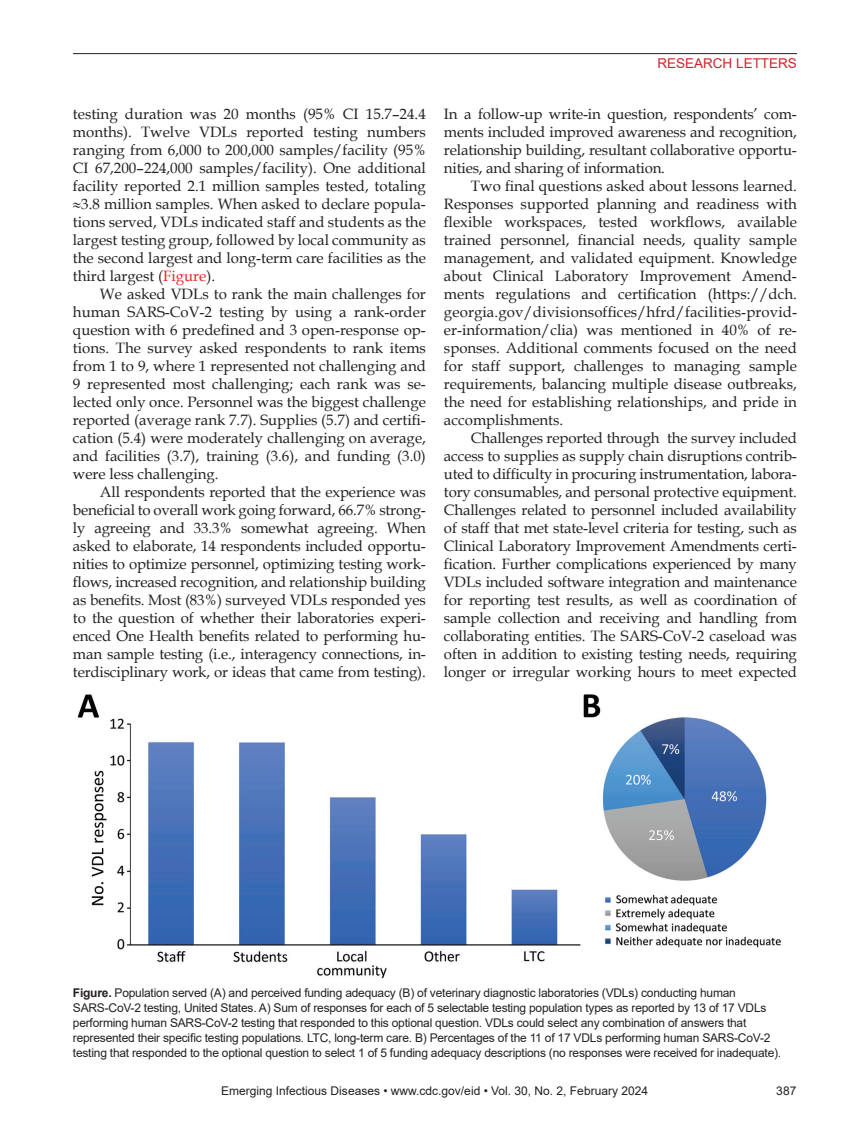
<style>
.page{position:relative;width:851px;height:1134px;background:#fff}
.page>*{position:absolute;margin:0;border:0;box-sizing:border-box;transform-origin:0 0}
.t1{font:15px/18px "Book Antiqua";letter-spacing:-.005em;color:#231f20;text-align:justify}
.t2{font:13.5px "Arial";color:#d1232a}
.t3{font:12px/15px "Arial";letter-spacing:-.02em;color:#231f20}
.t4{font:12px "Arial";color:#231f20}
.s1{color:#ee1f23}
.s2{font-weight:700}
</style>
<div class="page">
<hr style="left:73px;top:53px;width:723px;height:1px;background:#231f20">
<img style="left:77px;top:694px;width:705px;height:285px">
<p class="t1" style="left:73px;top:104px;width:354px">testing duration was 20 months (95% CI 15.7–24.4 months). Twelve VDLs reported testing numbers ranging from 6,000 to 200,000 samples/facility (95% CI 67,200–224,000 samples/facility). One additional facility reported 2.1 million samples tested, totaling ≈3.8 million samples. When asked to declare popula&shy;tions served, VDLs indicated staff and students as the largest testing group, followed by local community as the second largest and long-term care facilities as the third largest (<span class="s1">Figure</span>).</p>
<p class="t1" style="left:73px;top:284px;width:354px;text-indent:27px">We asked VDLs to rank the main challenges for human SARS-CoV-2 testing by using a rank-order question with 6 predefined and 3 open-response op&shy;tions. The survey asked respondents to rank items from 1 to 9, where 1 represented not challenging and 9 represented most challenging; each rank was se&shy;lected only once. Personnel was the biggest challenge reported (average rank 7.7). Supplies (5.7) and certifi&shy;cation (5.4) were moderately challenging on average, and facilities (3.7), training (3.6), and funding (3.0) were less challenging.</p>
<p class="t1" style="left:73px;top:482px;width:354px;text-indent:27px">All respondents reported that the experience was beneficial to overall work going forward, 66.7% strong&shy;ly agreeing and 33.3% somewhat agreeing. When asked to elaborate, 14 respondents included opportu&shy;nities to optimize personnel, optimizing testing work&shy;flows, increased recognition, and relationship building as benefits. Most (83%) surveyed VDLs responded yes to the question of whether their laboratories experi&shy;enced One Health benefits related to performing hu&shy;man sample testing (i.e., interagency connections, in&shy;terdisciplinary work, or ideas that came from testing).</p>
<p class="t2" style="left:657px;top:54px;width:141px">RESEARCH LETTERS</p>
<p class="t1" style="left:444px;top:104px;width:354px">In a follow-up write-in question, respondents’ com&shy;ments included improved awareness and recognition, relationship building, resultant collaborative opportu&shy;nities, and sharing of information.</p>
<p class="t1" style="left:444px;top:176px;width:354px;text-indent:27px">Two final questions asked about lessons learned.<br>Responses supported planning and readiness with flexible workspaces, tested workflows, available trained personnel, financial needs, quality sample management, and validated equipment. Knowledge about Clinical Laboratory Improvement Amend&shy;ments regulations and certification (https://dch. georgia.gov/divisionsoffices/hfrd/facilities-provid&shy;er-information/clia) was mentioned in 40% of re&shy;sponses. Additional comments focused on the need for staff support, challenges to managing sample requirements, balancing multiple disease outbreaks, the need for establishing relationships, and pride in accomplishments.</p>
<p class="t1" style="left:444px;top:428px;width:354px;text-indent:27px">Challenges reported through the survey included access to supplies as supply chain disruptions contrib&shy;uted to difficulty in procuring instrumentation, labora&shy;tory consumables, and personal protective equipment.<br>Challenges related to personnel included availability of staff that met state-level criteria for testing, such as Clinical Laboratory Improvement Amendments certi&shy;fication. Further complications experienced by many VDLs included software integration and maintenance for reporting test results, as well as coordination of sample collection and receiving and handling from collaborating entities. The SARS-CoV-2 caseload was often in addition to existing testing needs, requiring longer or irregular working hours to meet expected</p>
<p class="t3" style="left:73px;top:985px;width:709px"><span class="s2">Figure.</span> Population served (A) and perceived funding adequacy (B) of veterinary diagnostic laboratories (VDLs) conducting human SARS-CoV-2 testing, United States. A) Sum of responses for each of 5 selectable testing population types as reported by 13 of 17 VDLs performing human SARS-CoV-2 testing that responded to this optional question. VDLs could select any combination of answers that represented their specific testing populations. LTC, long-term care. B) Percentages of the 11 of 17 VDLs performing human SARS-CoV-2 testing that responded to the optional question to select 1 of 5 funding adequacy descriptions (no responses were received for inadequate).</p>
<p class="t4" style="left:221px;top:1083px;width:428px">Emerging Infectious Diseases • www.cdc.gov/eid • Vol. 30, No. 2, February 2024</p>
<p class="t3" style="left:776px;top:1084px;width:22px">387</p>
</div>
